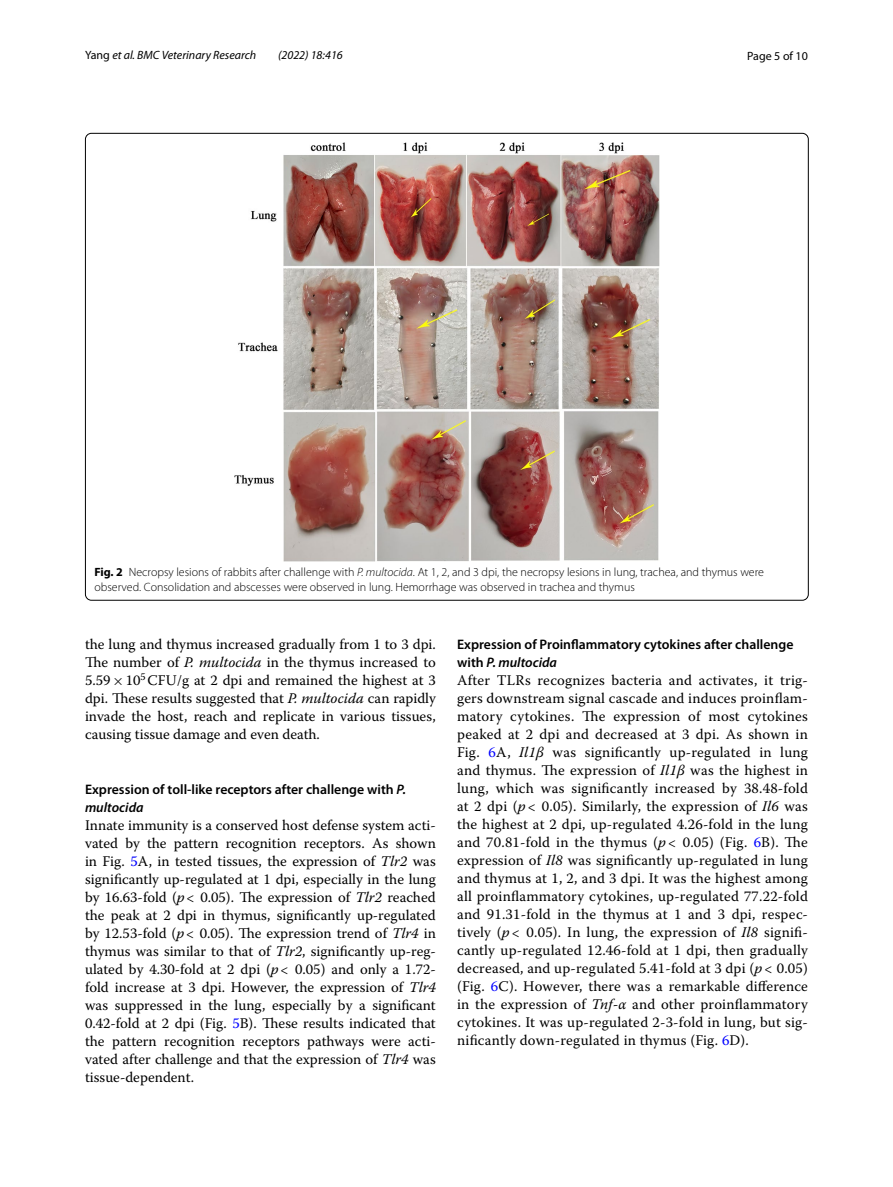
<style>
.page{position:relative;width:893px;height:1187px;background:#fff}
.page>*{position:absolute;margin:0;border:0;box-sizing:border-box;transform-origin:0 0}
.t1{font:14.7px/18px "Warnock Pro";color:#000;text-align:justify}
.t2{font:600 13.8px/18px "Myriad Pro";color:#000}
.t3{font:300 12px/15px "Myriad Pro";color:#000}
.t4{font:italic 12px "Myriad Pro";color:#000}
.t5{font:12px "Myriad Pro";color:#000}
.s1{font-style:normal}
.s2{font-weight:700}
.s3{font-style:italic}
.s4{font-family:"MTSY"}
.s5{color:#00f}
</style>
<div class="page">
<img style="left:234px;top:142px;width:425px;height:419px">
<p class="t4" style="left:85px;top:48px;width:173px"><span class="s1">Yang</span> et al. BMC Veterinary Research</p>
<p class="t4" style="left:278px;top:48px;width:66px">(2022) 18:416</p>
<p class="t5" style="left:747px;top:48px;width:62px">Page 5 of 10</p>
<p class="t3" style="left:94px;top:565px;width:671px"><span class="s2">Fig. 2</span> Necropsy lesions of rabbits after challenge with <span class="s3">P. multocida</span>. At 1, 2, and 3 dpi, the necropsy lesions in lung, trachea, and thymus were observed. Consolidation and abscesses were observed in lung. Hemorrhage was observed in trachea and thymus</p>
<p class="t1" style="left:85px;top:635px;width:352px">the lung and thymus increased gradually from 1 to 3 dpi.<br>The number of <span class="s3">P. multocida</span> in the thymus increased to 5.59<span class="s4">×</span> -10<sup>5</sup> CFU/g at 2 dpi and remained the highest at 3 dpi. These results suggested that <span class="s3">P. multocida</span> can rapidly invade the host, reach and replicate in various tissues, causing tissue damage and even death.</p>
<p class="t2" style="left:85px;top:780px;width:322px">Expression of toll‑like receptors after challenge with <span class="s3">P. multocida</span></p>
<p class="t1" style="left:85px;top:816px;width:352px">Innate immunity is a conserved host defense system acti&shy;vated by the pattern recognition receptors. As shown in Fig. <span class="s5">5</span>A, in tested tissues, the expression of <span class="s3">Tlr2</span> was significantly up-regulated at 1 dpi, especially in the lung by 16.63-fold (<span class="s3">p&lt;</span> 0.05). The expression of <span class="s3">Tlr2</span> reached the peak at 2 dpi in thymus, significantly up-regulated by 12.53-fold (<span class="s3">p&lt;</span> 0.05). The expression trend of <span class="s3">Tlr4</span> in thymus was similar to that of <span class="s3">Tlr2</span>, significantly up-reg&shy;ulated by 4.30-fold at 2 dpi (<span class="s3">p&lt;</span> 0.05) and only a 1.72- fold increase at 3 dpi. However, the expression of <span class="s3">Tlr4 </span>was suppressed in the lung, especially by a significant 0.42-fold at 2 dpi (Fig. <span class="s5">5</span>B). These results indicated that the pattern recognition receptors pathways were acti&shy;vated after challenge and that the expression of <span class="s3">Tlr4</span> was tissue-dependent.</p>
<p class="t2" style="left:457px;top:635px;width:338px">Expression of Proinflammatory cytokines after challenge with <span class="s3">P. multocida</span></p>
<p class="t1" style="left:457px;top:671px;width:352px">After TLRs recognizes bacteria and activates, it trig&shy;gers downstream signal cascade and induces proinflam&shy;matory cytokines. The expression of most cytokines peaked at 2 dpi and decreased at 3 dpi. As shown in Fig. <span class="s5">6</span>A, <span class="s3">Il1β</span> was significantly up-regulated in lung and thymus. The expression of <span class="s3">Il1β</span> was the highest in lung, which was significantly increased by 38.48-fold at 2 dpi (<span class="s3">p &lt;</span> 0.05). Similarly, the expression of <span class="s3">Il6</span> was the highest at 2 dpi, up-regulated 4.26-fold in the lung and 70.81-fold in the thymus (<span class="s3">p &lt;</span> 0.05) (Fig. <span class="s5">6</span>B). The expression of <span class="s3">Il8</span> was significantly up-regulated in lung and thymus at 1, 2, and 3 dpi. It was the highest among all proinflammatory cytokines, up-regulated 77.22-fold and 91.31-fold in the thymus at 1 and 3 dpi, respec&shy;tively (<span class="s3">p &lt;</span> 0.05). In lung, the expression of <span class="s3">Il8</span> signifi&shy;cantly up-regulated 12.46-fold at 1 dpi, then gradually decreased, and up-regulated 5.41-fold at 3 dpi (<span class="s3">p &lt;</span> 0.05) (Fig. <span class="s5">6</span>C). However, there was a remarkable difference in the expression of <span class="s3">Tnf-α</span> and other proinflammatory cytokines. It was up-regulated 2-3-fold in lung, but sig&shy;nificantly down-regulated in thymus (Fig. <span class="s5">6</span>D).</p>
</div>
